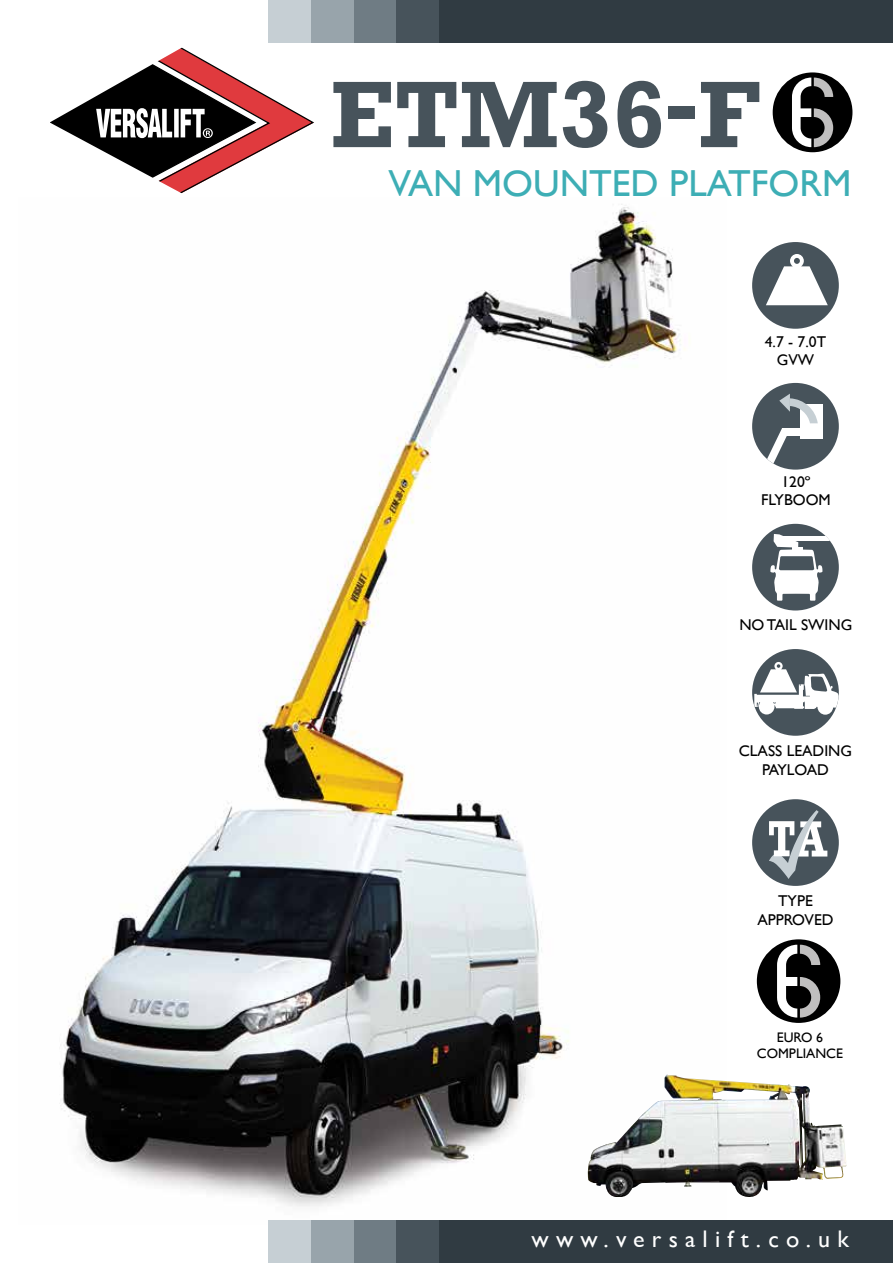
<style>
.page{position:relative;width:893px;height:1263px;background:#fff}
.page>*{position:absolute;margin:0;border:0;box-sizing:border-box;transform-origin:0 0}
.t1{font:700 96px "Rockwell";color:#47535b}
.t2{font:37.5px "Gill Sans";color:#3daeb5}
.t3{font:24px "Gill Sans";letter-spacing:.3em;color:#fff}
.t4{font:15.6px/18.8px "Gill Sans";color:#000;text-align:center}
.t5{font:13.8px "Gill Sans";color:#000}
</style>
<div class="page">
<img style="left:60px;top:204px;width:625px;height:1003px">
<div style="left:354px;top:0;width:42px;height:43px;background:#6f7c84"></div>
<div style="left:354px;top:1220px;width:42px;height:43px;background:#6f7c84"></div>
<div style="left:396px;top:0;width:43px;height:43px;background:#47535b"></div>
<div style="left:396px;top:1220px;width:43px;height:43px;background:#47535b"></div>
<div style="left:311px;top:0;width:43px;height:43px;background:#98a4ab"></div>
<div style="left:311px;top:1220px;width:43px;height:43px;background:#98a4ab"></div>
<div style="left:268px;top:0;width:43px;height:43px;background:#c6cfd4"></div>
<div style="left:268px;top:1220px;width:43px;height:43px;background:#c6cfd4"></div>
<svg style="left:50px;top:47px;width:264px;height:147px"></svg>
<div style="left:439px;top:0;width:454px;height:43px;background:#303b42"></div>
<div style="left:439px;top:1220px;width:454px;height:43px;background:#303b42"></div>
<div style="left:752px;top:242px;width:87px;height:87px;background:#47535b;border-radius:50%"></div>
<svg style="left:766px;top:254px;width:62px;height:51px"></svg>
<div style="left:752px;top:383px;width:87px;height:87px;background:#47535b;border-radius:50%"></div>
<div style="left:800px;top:404px;width:23px;height:34px;background:#fff"></div>
<svg style="left:765px;top:394px;width:53px;height:72px"></svg>
<div style="left:752px;top:524px;width:87px;height:86px;background:#47535b;border-radius:50%"></div>
<hr style="left:780px;top:536px;width:55px;height:4px;background:#fff">
<svg style="left:770px;top:534px;width:52px;height:67px"></svg>
<div style="left:752px;top:649px;width:87px;height:87px;background:#47535b;border-radius:50%"></div>
<svg style="left:753px;top:662px;width:86px;height:53px"></svg>
<div style="left:752px;top:799px;width:87px;height:87px;background:#47535b;border-radius:50%"></div>
<svg style="left:769px;top:810px;width:58px;height:69px"></svg>
<div style="left:758px;top:940px;width:81px;height:82px;background:#000;border-radius:50%"></div>
<div style="left:757px;top:939px;width:83px;height:84px;border:2px solid #000;border-radius:50%"></div>
<svg style="left:777px;top:945px;width:43px;height:72px"></svg>
<div style="left:774px;top:73px;width:77px;height:78px;background:#000;border-radius:50%"></div>
<div style="left:773px;top:72px;width:79px;height:80px;border:2px solid #000;border-radius:50%"></div>
<svg style="left:792px;top:78px;width:41px;height:69px"></svg>
<img style="left:587px;top:1074px;width:260px;height:124px">
<h1 class="t1" style="left:330px;top:57px;width:431px">ETM36-F</h1>
<h2 class="t2" style="left:388px;top:162px;width:464px">VAN MOUNTED PLATFORM</h2>
<p class="t4" style="left:765px;top:332px;width:63px;line-height:18.3px">4.7 - 7.0T<br>GVW</p>
<p class="t4" style="left:761px;top:472px;width:51px;text-align:left;text-indent:20px">120º<br>FLYBOOM</p>
<p class="t4" style="left:739px;top:615px;width:114px">NO TAIL SWING</p>
<p class="t4" style="left:739px;top:741px;width:115px">CLASS LEADIN G<br>PAYLOA D</p>
<p class="t4" style="left:757px;top:891px;width:78px;text-align:left;text-indent:21px">TYPE<br>APPROVED</p>
<p class="t5" style="left:777px;top:1029px;width:48px">EURO 6</p>
<p class="t5" style="left:757px;top:1045px;width:9px">COMPLI</p>
<p class="t5" style="left:806px;top:1045px;width:29px">ANCE</p>
<h3 class="t3" style="left:532px;top:1224px;width:319px">WWW.VERSALIFT.CO.UK</h3>
</div>
